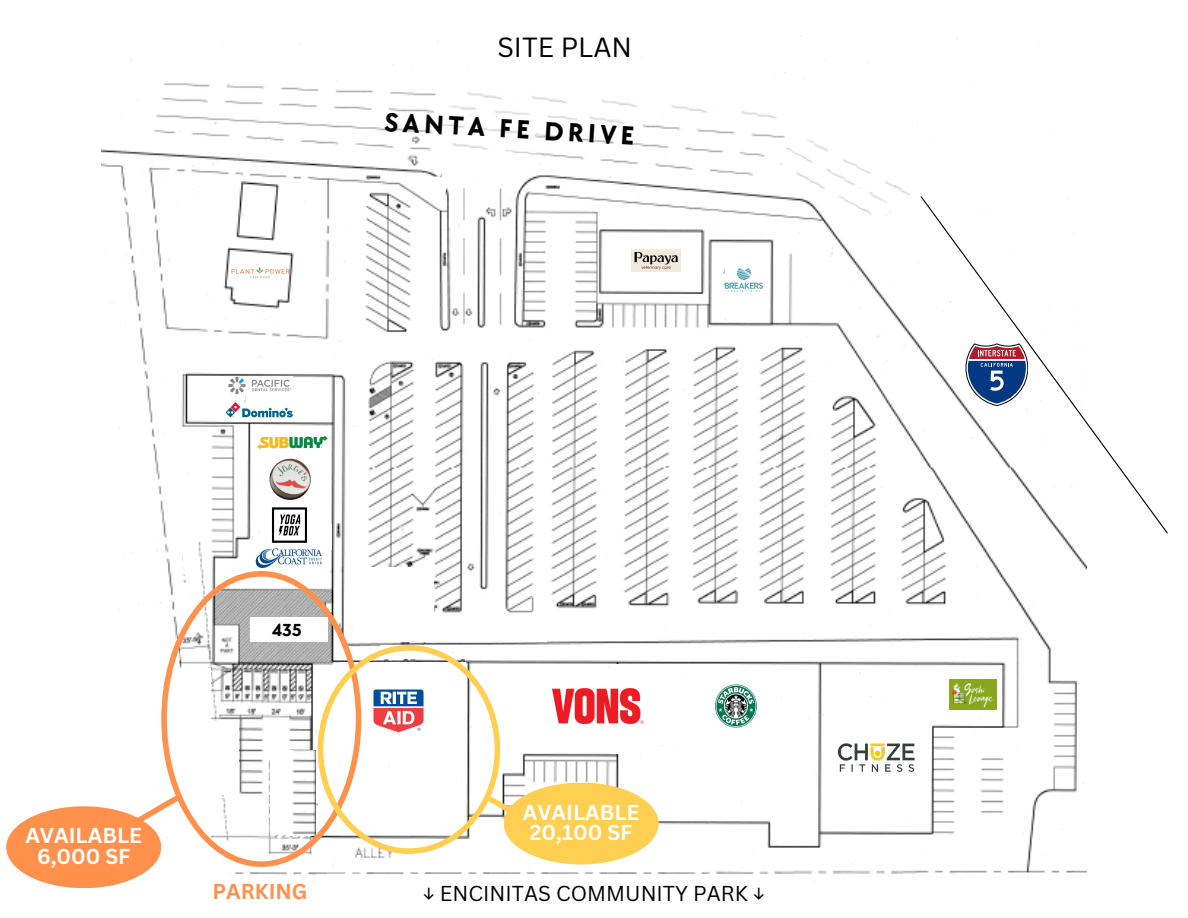
<style>
.page{position:relative;width:1188px;height:918px;background:#fff}
.page>*{position:absolute;margin:0;border:0;box-sizing:border-box;transform-origin:0 0}
.t1{font:700 27px "TT Chocolates";color:#000}
.t2{font:27px "Canva Sans";color:#000}
.t3{font:700 21px/20.2px "Canva Sans";color:#fff;text-align:center}
.t4{font:21px "Canva Sans";color:#000}
.t5{font:700 21px "Canva Sans";color:#ff914d}
.t6{font:700 18px "TT Chocolates";color:#000}
</style>
<div class="page">
<img style="left:101px;top:35px;width:986px;height:851px">
<svg style="left:919px;top:195px;width:249px;height:340px"></svg>
<div style="left:45px;top:639px;width:134px;height:156px;background:#fff"></div>
<div style="left:124px;top:848px;width:105px;height:38px;background:#fff"></div>
<img style="left:773px;top:118px;width:155px;height:117px">
<div style="left:472px;top:44px;width:168px;height:88px;background:#fff"></div>
<div style="left:447px;top:117px;width:29px;height:59px;background:#fff"></div>
<svg style="left:427px;top:161px;width:34px;height:36px"></svg>
<img style="left:441px;top:88px;width:137px;height:75px">
<img style="left:578px;top:117px;width:65px;height:19px">
<img style="left:455px;top:88px;width:65px;height:24px">
<img style="left:520px;top:92px;width:58px;height:24px">
<img style="left:590px;top:95px;width:65px;height:25px">
<img style="left:660px;top:101px;width:65px;height:24px">
<img style="left:730px;top:107px;width:65px;height:24px">
<svg style="left:107px;top:795px;width:54px;height:47px"></svg>
<div style="left:6px;top:806px;width:155px;height:82px;background:#ff914d;border-radius:50%"></div>
<svg style="left:246px;top:141px;width:129px;height:20px"></svg>
<div style="left:488px;top:676px;width:117px;height:60px;background:#fff"></div>
<div style="left:681px;top:706px;width:117px;height:60px;background:#fff"></div>
<div style="left:836px;top:706px;width:91px;height:60px;background:#fff"></div>
<img style="left:836px;top:743px;width:80px;height:31px">
<div style="left:610px;top:664px;width:20px;height:89px;background:#fff"></div>
<img style="left:558px;top:689px;width:85px;height:35px">
<img style="left:698px;top:685px;width:76px;height:43px">
<img style="left:949px;top:679px;width:48px;height:31px">
<img style="left:256px;top:431px;width:72px;height:19px">
<div style="left:260px;top:524px;width:71px;height:25px;background:#fff"></div>
<div style="left:625px;top:243px;width:73px;height:42px;background:#fff"></div>
<div style="left:725px;top:264px;width:44px;height:42px;background:#fff"></div>
<div style="left:242px;top:261px;width:45px;height:36px;background:#fff"></div>
<svg style="left:180px;top:533px;width:22px;height:38px"></svg>
<div style="left:375px;top:613px;width:171px;height:29px;background:#fff"></div>
<svg style="left:966px;top:344px;width:62px;height:62px"></svg>
<img style="left:256px;top:548px;width:65px;height:20px">
<img style="left:231px;top:266px;width:59px;height:13px">
<img style="left:632px;top:250px;width:48px;height:21px">
<img style="left:719px;top:261px;width:50px;height:37px">
<div style="left:246px;top:379px;width:44px;height:37px;background:#fff"></div>
<img style="left:226px;top:402px;width:67px;height:17px">
<img style="left:227px;top:377px;width:66px;height:19px">
<div style="left:346px;top:567px;width:88px;height:59px;background:#fff"></div>
<svg style="left:161px;top:571px;width:200px;height:296px"></svg>
<img style="left:270px;top:459px;width:41px;height:41px;border-radius:50%">
<img style="left:265px;top:507px;width:49px;height:36px">
<div style="left:250px;top:617px;width:77px;height:25px;background:#fff"></div>
<div style="left:211px;top:721px;width:28px;height:74px;background:#fff"></div>
<svg style="left:318px;top:645px;width:240px;height:209px"></svg>
<div style="left:504px;top:783px;width:155px;height:82px;background:#ffcf52;border-radius:50%"></div>
<p class="t2" style="left:497px;top:28px;width:136px">SITE PLAN</p>
<p class="t1" style="left:385px;top:107px;width:252px;rotate:3deg">SANTA FE DRIVE</p>
<p class="t6" style="left:272px;top:619px;width:31px">435</p>
<p class="t3" style="left:25px;top:825px;width:118px">AVAILABLE<br>6,000 SF</p>
<p class="t5" style="left:213px;top:876px;width:97px">PARKING</p>
<p class="t3" style="left:523px;top:801px;width:118px">AVAILABLE<br>20,100 SF</p>
<h3 class="t4" style="left:423px;top:879px;width:343px">↓ ENCINITAS COMMUNITY PARK ↓</h3>
</div>
